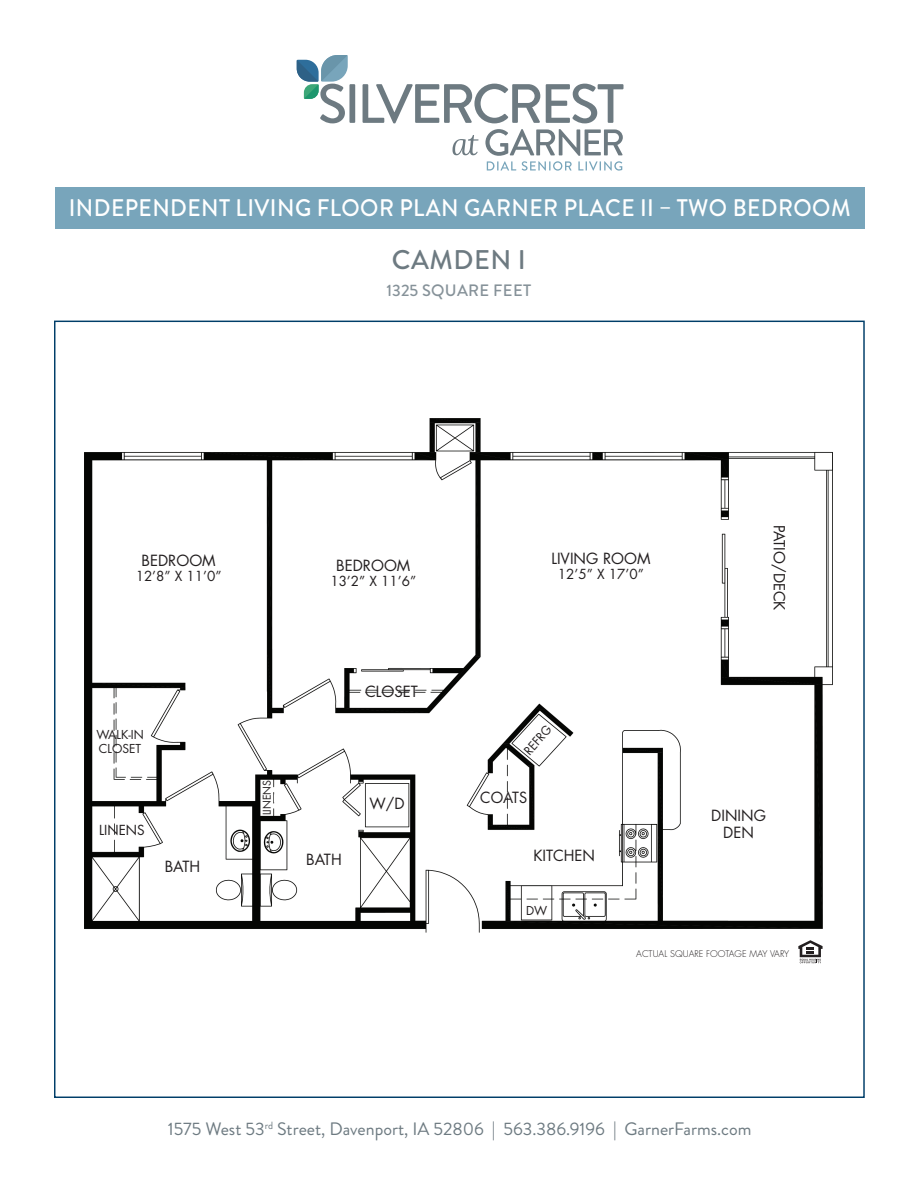
<style>
.page{position:relative;width:918px;height:1188px;background:#fff}
.page>*{position:absolute;margin:0;border:0;box-sizing:border-box;transform-origin:0 0}
.t1{font:500 27px "Brandon Grotesque";letter-spacing:.02em;color:#6d7a81}
.t2{font:500 24px "Brandon Grotesque";letter-spacing:.02em;color:#fff;scale:.94 1}
.t3{font:18px "Brandon Grotesque";color:#6d7a81}
.t4{font:500 16.5px "Brandon Grotesque";letter-spacing:.02em;color:#869299}
.t5{font:15px "Futura";color:#231f20}
.t6{font:13.5px "Futura";color:#231f20}
.t7{font:12px "Futura";color:#231f20}
.t8{font:10.5px "Futura";color:#231f20}
.t9{font:300 9px "Futura";color:#231f20}
</style>
<div class="page">
<img style="left:85px;top:419px;width:748px;height:514px">
<svg style="left:798px;top:940px;width:25px;height:23px"></svg>
<div style="left:55px;top:188px;width:810px;height:41px;background:#78a5bb"></div>
<div style="left:349px;top:84px;width:6px;height:39px;background:#6d7a81"></div>
<svg style="left:363px;top:84px;width:177px;height:39px"></svg>
<svg style="left:546px;top:84px;width:78px;height:39px"></svg>
<svg style="left:297px;top:55px;width:51px;height:68px"></svg>
<svg style="left:485px;top:129px;width:138px;height:42px"></svg>
<svg style="left:452px;top:135px;width:27px;height:20px"></svg>
<p class="t2" style="left:69px;top:191px;width:833px">INDEPENDENT LIVING FLOOR PLAN GARNER PLACE II – TWO BEDROOM</p>
<p class="t1" style="left:392px;top:241px;width:136px">CAMDEN I</p>
<p class="t4" style="left:387px;top:279px;width:146px">1325 SQUARE FEET</p>
<p class="t5" style="left:142px;top:550px;width:76px">BEDROOM</p>
<p class="t6" style="left:136px;top:567px;width:87px">12’8” X 11’0”</p>
<p class="t7" style="left:96px;top:726px;width:49px">WALK-IN</p>
<p class="t7" style="left:99px;top:740px;width:44px">CLOSET</p>
<p class="t6" style="left:99px;top:821px;width:47px">LINENS</p>
<p class="t5" style="left:165px;top:856px;width:37px">BATH</p>
<p class="t8" style="left:260px;top:815px;width:37px;rotate:-90deg">LINENS</p>
<p class="t5" style="left:336px;top:555px;width:76px">BEDROOM</p>
<p class="t6" style="left:330px;top:572px;width:87px">13’2” X 11’6”</p>
<p class="t5" style="left:365px;top:681px;width:54px">CLOSET</p>
<p class="t5" style="left:551px;top:549px;width:101px">LIVING ROOM</p>
<p class="t6" style="left:558px;top:565px;width:87px">12’5” X 17’0”</p>
<p class="t7" style="left:520px;top:747px;width:35px;rotate:-48deg">REFRG</p>
<p class="t5" style="left:306px;top:849px;width:37px">BATH</p>
<p class="t5" style="left:370px;top:793px;width:37px">W/D</p>
<p class="t5" style="left:480px;top:787px;width:48px">COATS</p>
<p class="t5" style="left:533px;top:846px;width:63px">KITCHEN</p>
<p class="t7" style="left:526px;top:902px;width:23px">DW</p>
<p class="t5" style="left:790px;top:525px;width:87px;rotate:90deg">PATIO/DECK</p>
<p class="t5" style="left:711px;top:806px;width:56px">DINING</p>
<p class="t5" style="left:723px;top:822px;width:32px">DEN</p>
<p class="t9" style="left:636px;top:948px;width:155px">ACTUAL SQUARE FOOTAGE MAY VARY</p>
<p class="t3" style="left:168px;top:1116px;width:585px">1575 West 53<sup>rd</sup> Street, Davenport, IA 52806 | 563.386.9196 | GarnerFarms.com</p>
</div>
